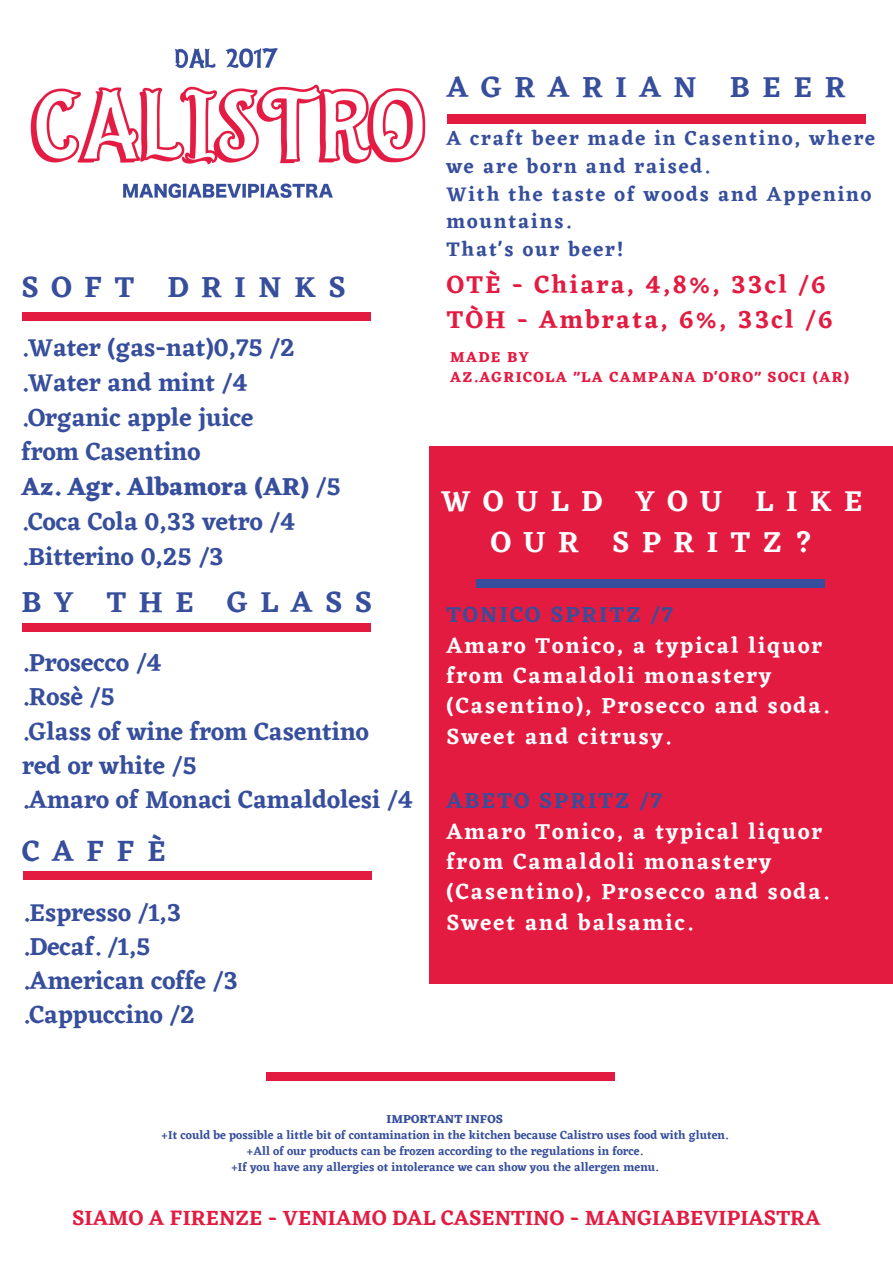
<style>
.page{position:relative;width:893px;height:1264px;background:#fff}
.page>*{position:absolute;margin:0;border:0;box-sizing:border-box;transform-origin:0 0}
.t1{font:600 30px "Eczar";letter-spacing:.42em;color:#364e9b}
.t2{font:600 30px/41.5px "Eczar";letter-spacing:.42em;color:#fff;text-align:center}
.t3{font:600 25.5px/34.8px "Eczar";letter-spacing:.09em;color:#e31b41}
.t4{font:600 25.35px/34.8px "Eczar";color:#364e9b}
.t5{font:600 22.5px/30.3px "Eczar";letter-spacing:.09em;color:#fff}
.t6{font:600 22.5px "Eczar";letter-spacing:.09em;color:#364e9b}
.t7{font:600 21.45px "Eczar";color:#e31b41}
.t8{font:600 20.55px/27.8px "Eczar";letter-spacing:.09em;color:#364e9b}
.t9{font:700 15px/20.2px "Eczar";letter-spacing:.09em;color:#e31b41}
.t10{font:600 12px/16px "Eczar";color:#364e9b;text-align:center}
.t11{font:700 12px "Eczar";color:#364e9b}
.s1{font-weight:700}
</style>
<div class="page">
<div style="left:429px;top:446px;width:463px;height:537px;background:#e31b41"></div>
<svg style="left:108px;top:320px;width:239px;height:1px"></svg>
<div style="left:476px;top:579px;width:349px;height:8px;background:#364e9b"></div>
<img style="left:30px;top:48px;width:396px;height:150px">
<div style="left:447px;top:114px;width:418px;height:9px;background:#e31b41"></div>
<div style="left:22px;top:312px;width:349px;height:8px;background:#e31b41"></div>
<div style="left:22px;top:623px;width:349px;height:8px;background:#e31b41"></div>
<div style="left:23px;top:871px;width:348px;height:8px;background:#e31b41"></div>
<div style="left:266px;top:1072px;width:349px;height:8px;background:#e31b41"></div>
<p class="t1" style="left:447px;top:69px;width:400px">AGRARIAN BEER</p>
<p class="t1" style="left:22px;top:269px;width:326px">SOFT DRINKS</p>
<p class="t4" style="left:22px;top:329px;width:321px">.Water (gas-nat)0,75 /2 .Water and mint /4 .Organic apple juice<br>from Casentino<br><span class="s1">Az. Agr. Albamora (AR)</span> /5 .Coca Cola 0,33 vetro /4 .Bitterino 0,25 /3</p>
<p class="t1" style="left:22px;top:583px;width:352px">BY THE GLASS</p>
<p class="t4" style="left:22px;top:645px;width:392px;line-height:34.3px">.Prosecco /4<br>.Rosè /5<br>.Glass of wine from Casentino red or white /5<br>.Amaro of Monaci Camaldolesi /4</p>
<p class="t1" style="left:22px;top:832px;width:145px">CAFFÈ</p>
<p class="t4" style="left:23px;top:894px;width:216px;line-height:34.2px">.Espresso /1,3 .Decaf. /1,5 .American coffe /3 .Cappuccino /2</p>
<p class="t8" style="left:446px;top:124px;width:430px">A craft beer made in Casentino, where we are born and raised.<br>With the taste of woods and Appenino mountains.<br>That's our beer!</p>
<p class="t3" style="left:447px;top:267px;width:387px">OTÈ - Chiara, 4,8%, 33cl /6<br>TÒH - Ambrata, 6%, 33cl /6</p>
<p class="t9" style="left:450px;top:347px;width:400px">MADE BY<br>AZ.AGRICOLA "LA CAMPANA D'ORO" SOCI (AR)</p>
<p class="t2" style="left:441px;top:479px;width:423px">WOULD YOU LIKE<br>OUR SPRITZ?</p>
<p class="t6" style="left:446px;top:601px;width:228px">TONICO SPRITZ /7</p>
<p class="t5" style="left:446px;top:629px;width:384px">Amaro Tonico, a typical liquor from Camaldoli monastery (Casentino), Prosecco and soda.<br>Sweet and citrusy.</p>
<p class="t6" style="left:446px;top:787px;width:217px">ABETO SPRITZ /7</p>
<p class="t5" style="left:446px;top:815px;width:384px">Amaro Tonico, a typical liquor from Camaldoli monastery (Casentino), Prosecco and soda.<br>Sweet and balsamic.</p>
<p class="t11" style="left:386px;top:1111px;width:118px">IMPORTANT INFOS</p>
<p class="t10" style="left:161px;top:1126px;width:568px">+It could be possible a little bit of contamination in the kitchen because Calistro uses food with gluten. +All of our products can be frozen according to the regulations in force.<br>+If you have any allergies ot intolerance we can show you the allergen menu.</p>
<p class="t7" style="left:72px;top:1205px;width:749px">SIAMO A FIRENZE - VENIAMO DAL CASENTINO - MANGIABEVIPIASTRA</p>
</div>
